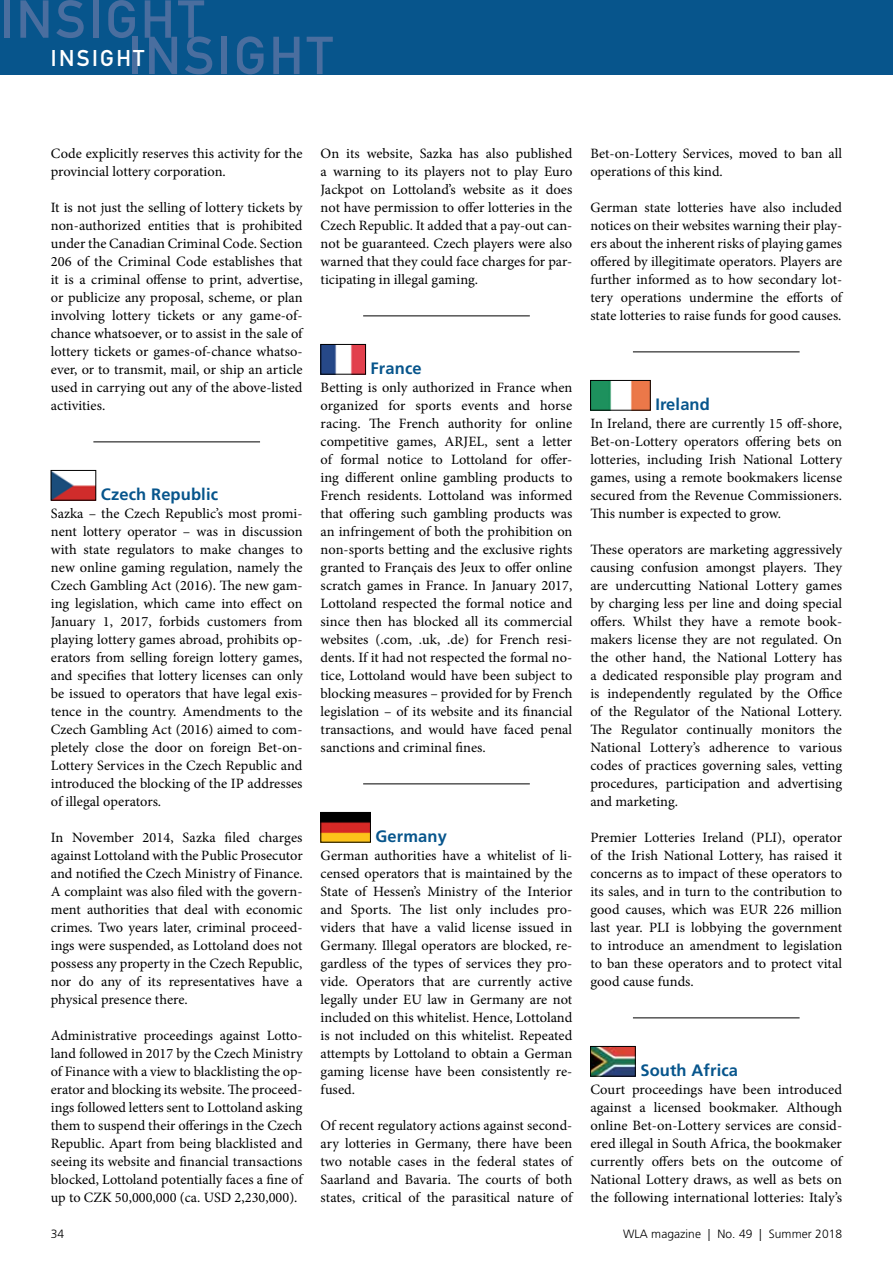
<style>
.page{position:relative;width:893px;height:1263px;background:#fff}
.page>*{position:absolute;margin:0;border:0;box-sizing:border-box;transform-origin:0 0}
.t1{font:52.5px "DIN Mittelschrift";letter-spacing:.06em;color:#4a6e9f}
.t2{font:22.5px "DIN Mittelschrift";letter-spacing:.105em;color:#fff}
.t3{font:700 16.5px "Frutiger LT Std";letter-spacing:.01em;color:#07558c}
.t4{font:14.25px/18px "Minion Pro";color:#000;text-align:justify}
.t5{font:300 12px "Frutiger LT Std";letter-spacing:.005em;color:#000}
</style>
<div class="page">
<div style="left:0;top:0;width:892px;height:74px;background:#07558c"></div>
<hr style="left:93px;top:442px;width:167px;height:1px;background:#000">
<img style="left:53px;top:472px;width:41px;height:26px">
<div style="left:51px;top:470px;width:45px;height:30px;border:1px solid #000"></div>
<hr style="left:363px;top:316px;width:167px;height:1px;background:#000">
<hr style="left:363px;top:784px;width:167px;height:1px;background:#000">
<img style="left:322px;top:346px;width:42px;height:26px">
<div style="left:320px;top:344px;width:46px;height:30px;border:1px solid #000"></div>
<img style="left:322px;top:814px;width:46px;height:26px">
<div style="left:320px;top:812px;width:50px;height:30px;border:1px solid #000"></div>
<hr style="left:633px;top:352px;width:166px;height:1px;background:#000">
<hr style="left:633px;top:1018px;width:166px;height:1px;background:#000">
<img style="left:592px;top:382px;width:56px;height:26px">
<div style="left:590px;top:380px;width:60px;height:30px;border:1px solid #000"></div>
<img style="left:592px;top:1048px;width:41px;height:26px">
<div style="left:590px;top:1046px;width:45px;height:30px;border:1px solid #000"></div>
<h1 class="t1" style="left:0;top:0;width:206px">INSIGHT</h1>
<h2 class="t2" style="left:51px;top:50px;width:95px">INSIGHT</h2>
<h1 class="t1" style="left:128px;top:37px;width:206px">INSIGHT</h1>
<p class="t4" style="left:51px;top:146px;width:253px">Code explicitly reserves this activity for the provincial lottery corporation.</p>
<p class="t4" style="left:51px;top:200px;width:253px">It is not just the selling of lottery tickets by non-authorized entities that is prohibited under the Canadian Criminal Code. Section 206 of the Criminal Code establishes that it is a criminal offense to print, advertise, or publicize any proposal, scheme, or plan involving lottery tickets or any game-of&shy;chance whatsoever, or to assist in the sale of lottery tickets or games-of-chance whatso&shy;ever, or to transmit, mail, or ship an article used in carrying out any of the above-listed activities.</p>
<p class="t3" style="left:101px;top:489px;width:119px">Czech Republic</p>
<p class="t4" style="left:51px;top:506px;width:253px">Sazka – the Czech Republic’s most promi&shy;nent lottery operator – was in discussion with state regulators to make changes to new online gaming regulation, namely the Czech Gambling Act (2016). The new gam&shy;ing legislation, which came into effect on January 1, 2017, forbids customers from playing lottery games abroad, prohibits op&shy;erators from selling foreign lottery games, and specifies that lottery licenses can only be issued to operators that have legal exis&shy;tence in the country. Amendments to the Czech Gambling Act (2016) aimed to com&shy;pletely close the door on foreign Bet-on-Lottery Services in the Czech Republic and introduced the blocking of the IP addresses of illegal operators.</p>
<p class="t4" style="left:51px;top:830px;width:253px">In November 2014, Sazka filed charges against Lottoland with the Public Prosecutor and notified the Czech Ministry of Finance.<br>A complaint was also filed with the govern&shy;ment authorities that deal with economic crimes. Two years later, criminal proceed&shy;ings were suspended, as Lottoland does not possess any property in the Czech Republic, nor do any of its representatives have a physical presence there.</p>
<p class="t4" style="left:51px;top:1028px;width:253px">Administrative proceedings against Lotto&shy;land followed in 2017 by the Czech Ministry of Finance with a view to blacklisting the op&shy;erator and blocking its website. The proceed&shy;ings followed letters sent to Lottoland asking them to suspend their offerings in the Czech Republic. Apart from being blacklisted and seeing its website and financial transactions blocked, Lottoland potentially faces a fine of up to CZK 50,000,000 (ca. USD 2,230,000).</p>
<p class="t4" style="left:320px;top:146px;width:253px">On its website, Sazka has also published a warning to its players not to play Euro Jackpot on Lottoland’s website as it does not have permission to offer lotteries in the Czech Republic. It added that a pay-out can&shy;not be guaranteed. Czech players were also warned that they could face charges for par&shy;ticipating in illegal gaming.</p>
<p class="t3" style="left:370px;top:363px;width:53px">France</p>
<p class="t4" style="left:320px;top:380px;width:253px">Betting is only authorized in France when organized for sports events and horse racing. The French authority for online competitive games, ARJEL, sent a letter of formal notice to Lottoland for offer&shy;ing different online gambling products to French residents. Lottoland was informed that offering such gambling products was an infringement of both the prohibition on non-sports betting and the exclusive rights granted to Français des Jeux to offer online scratch games in France. In January 2017, Lottoland respected the formal notice and since then has blocked all its commercial websites (.com, .uk, .de) for French resi&shy;dents. If it had not respected the formal no&shy;tice, Lottoland would have been subject to blocking measures – provided for by French legislation – of its website and its financial transactions, and would have faced penal sanctions and criminal fines.</p>
<p class="t3" style="left:375px;top:831px;width:73px">Germany</p>
<p class="t4" style="left:320px;top:848px;width:253px">German authorities have a whitelist of li&shy;censed operators that is maintained by the State of Hessen’s Ministry of the Interior and Sports. The list only includes pro&shy;viders that have a valid license issued in Germany. Illegal operators are blocked, re&shy;gardless of the types of services they pro&shy;vide. Operators that are currently active legally under EU law in Germany are not included on this whitelist. Hence, Lottoland is not included on this whitelist. Repeated attempts by Lottoland to obtain a German gaming license have been consistently re&shy;fused.</p>
<p class="t4" style="left:320px;top:1118px;width:253px">Of recent regulatory actions against second&shy;ary lotteries in Germany, there have been two notable cases in the federal states of Saarland and Bavaria. The courts of both states, critical of the parasitical nature of</p>
<p class="t4" style="left:590px;top:146px;width:253px">Bet-on-Lottery Services, moved to ban all operations of this kind.</p>
<p class="t4" style="left:590px;top:200px;width:253px">German state lotteries have also included notices on their websites warning their play&shy;ers about the inherent risks of playing games offered by illegitimate operators. Players are further informed as to how secondary lot&shy;tery operations undermine the efforts of state lotteries to raise funds for good causes.</p>
<p class="t3" style="left:655px;top:399px;width:56px">Ireland</p>
<p class="t4" style="left:590px;top:416px;width:253px">In Ireland, there are currently 15 off-shore, Bet-on-Lottery operators offering bets on lotteries, including Irish National Lottery games, using a remote bookmakers license secured from the Revenue Commissioners.<br>This number is expected to grow.</p>
<p class="t4" style="left:590px;top:542px;width:253px">These operators are marketing aggressively causing confusion amongst players. They are undercutting National Lottery games by charging less per line and doing special offers. Whilst they have a remote book&shy;makers license they are not regulated. On the other hand, the National Lottery has a dedicated responsible play program and is independently regulated by the Office of the Regulator of the National Lottery.<br>The Regulator continually monitors the National Lottery’s adherence to various codes of practices governing sales, vetting procedures, participation and advertising and marketing.</p>
<p class="t4" style="left:590px;top:830px;width:253px">Premier Lotteries Ireland (PLI), operator of the Irish National Lottery, has raised it concerns as to impact of these operators to its sales, and in turn to the contribution to good causes, which was EUR 226 million last year. PLI is lobbying the government to introduce an amendment to legislation to ban these operators and to protect vital good cause funds.</p>
<p class="t3" style="left:640px;top:1065px;width:99px">South Africa</p>
<p class="t4" style="left:590px;top:1082px;width:253px">Court proceedings have been introduced against a licensed bookmaker. Although online Bet-on-Lottery services are consid&shy;ered illegal in South Africa, the bookmaker currently offers bets on the outcome of National Lottery draws, as well as bets on the following international lotteries: Italy’s</p>
<p class="t5" style="left:51px;top:1228px;width:15px">34</p>
<p class="t5" style="left:623px;top:1228px;width:220px">WLA magazine | No. 49 | Summer 2018</p>
</div>
